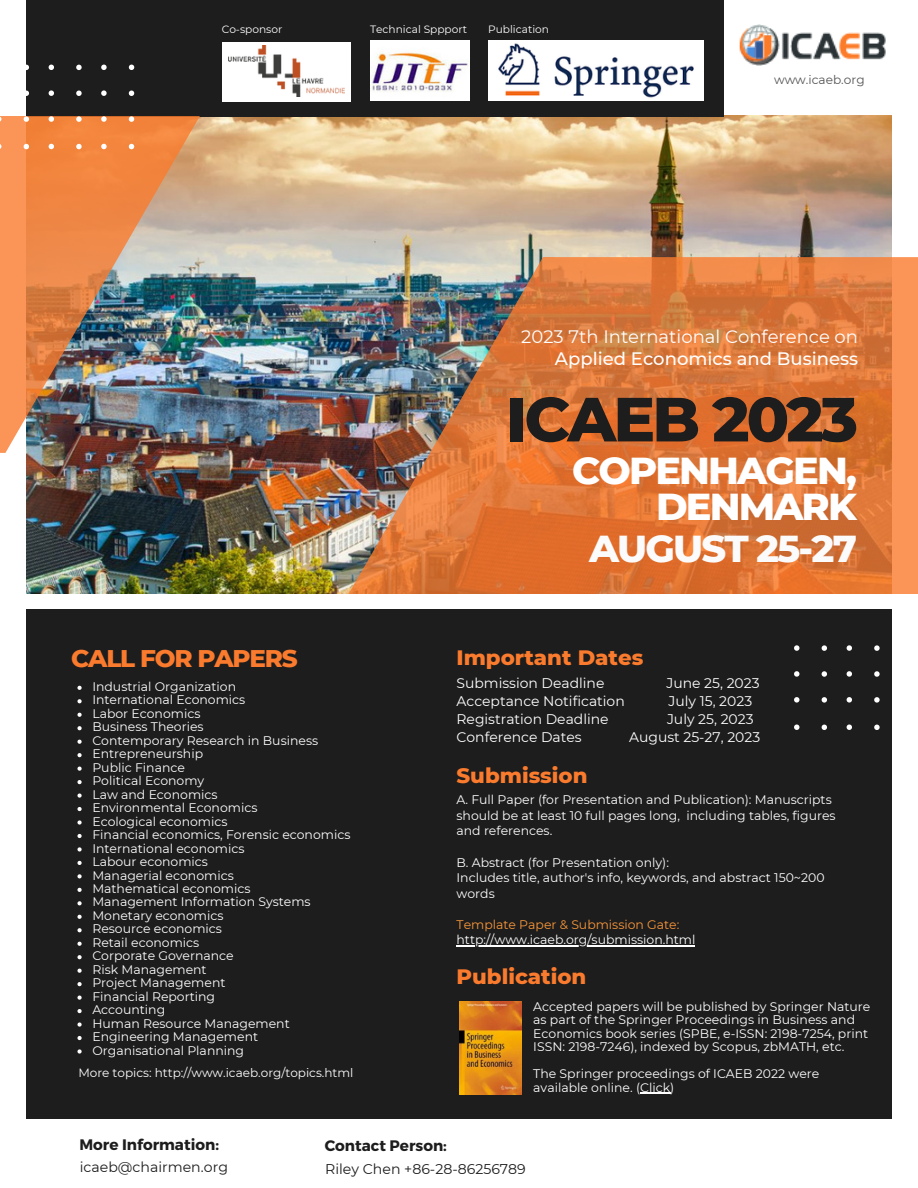
<style>
.page{position:relative;width:918px;height:1188px;background:#fff}
.page>*{position:absolute;margin:0;border:0;box-sizing:border-box;transform-origin:0 0}
.t1{font:800 62.25px "Montserrat";letter-spacing:-.05em;color:#1e1d1d}
.t2{font:800 38.25px/36px "Montserrat";letter-spacing:-.05em;color:#fff;text-align:right}
.t3{font:800 38.25px "Montserrat";letter-spacing:-.05em;color:#fcfbfb}
.t4{font:800 24.6px "Montserrat";letter-spacing:-.05em;color:#fa7b2d}
.t5{font:800 21.3px "Montserrat";color:#fa7b2d}
.t6{font:18px/22.5px "Montserrat";color:#fff;text-align:right}
.t7{font:700 15.15px "Montserrat";color:#1e1d1d}
.t8{font:14.1px "Montserrat";color:#1e1d1d}
.t9{font:13.95px "Montserrat";color:#fff}
.t10{font:12.45px/13.5px "Montserrat";color:#fff}
.t11{font:12.45px "Montserrat";color:#f8973a}
.t12{font:12.15px "Montserrat";color:#545454}
.t13{font:12px "Montserrat";color:#fff}
.t14{font:10.65px "Montserrat";color:#fff}
.s1{font-weight:500}
</style>
<div class="page">
<img style="left:26px;top:116px;width:865px;height:478px">
<div style="left:26px;top:609px;width:865px;height:510px;background:#1e1d1d"></div>
<div style="left:26px;top:0;width:698px;height:116px;background:#1e1d1d"></div>
<img style="left:349px;top:257px;width:194px;height:337px">
<svg style="left:543px;top:257px;width:375px;height:337px;background:#de7739"></svg>
<img style="left:6px;top:116px;width:194px;height:337px">
<div style="left:0;top:116px;width:6px;height:337px;background:#fb9557"></div>
<svg style="left:0;top:65px;width:134px;height:84px"></svg>
<svg style="left:794px;top:645px;width:98px;height:85px"></svg>
<div style="left:222px;top:42px;width:128px;height:59px;background:#fff"></div>
<img style="left:228px;top:45px;width:116px;height:52px">
<img style="left:370px;top:41px;width:99px;height:59px">
<img style="left:488px;top:41px;width:215px;height:59px">
<img style="left:739px;top:25px;width:147px;height:40px">
<img style="left:459px;top:1002px;width:63px;height:93px">
<hr style="left:457px;top:945px;width:238px;height:1px;background:#fff">
<hr style="left:640px;top:1093px;width:30px;height:1px;background:#fff">
<svg style="left:77px;top:686px;width:5px;height:4px"></svg>
<svg style="left:77px;top:699px;width:5px;height:4px"></svg>
<svg style="left:77px;top:713px;width:5px;height:4px"></svg>
<svg style="left:77px;top:726px;width:5px;height:4px"></svg>
<svg style="left:77px;top:740px;width:5px;height:4px"></svg>
<svg style="left:77px;top:753px;width:5px;height:4px"></svg>
<svg style="left:77px;top:767px;width:5px;height:4px"></svg>
<svg style="left:77px;top:780px;width:5px;height:4px"></svg>
<svg style="left:77px;top:794px;width:5px;height:4px"></svg>
<svg style="left:77px;top:807px;width:5px;height:4px"></svg>
<svg style="left:77px;top:820px;width:5px;height:5px"></svg>
<svg style="left:77px;top:834px;width:5px;height:4px"></svg>
<svg style="left:77px;top:847px;width:5px;height:5px"></svg>
<svg style="left:77px;top:861px;width:5px;height:4px"></svg>
<svg style="left:77px;top:874px;width:5px;height:4px"></svg>
<svg style="left:77px;top:888px;width:5px;height:4px"></svg>
<svg style="left:77px;top:901px;width:5px;height:4px"></svg>
<svg style="left:77px;top:915px;width:5px;height:4px"></svg>
<svg style="left:77px;top:928px;width:5px;height:4px"></svg>
<svg style="left:77px;top:942px;width:5px;height:4px"></svg>
<svg style="left:77px;top:955px;width:5px;height:4px"></svg>
<svg style="left:77px;top:969px;width:5px;height:4px"></svg>
<svg style="left:77px;top:982px;width:5px;height:4px"></svg>
<svg style="left:77px;top:996px;width:5px;height:4px"></svg>
<svg style="left:77px;top:1009px;width:5px;height:4px"></svg>
<svg style="left:77px;top:1022px;width:5px;height:5px"></svg>
<svg style="left:77px;top:1036px;width:5px;height:4px"></svg>
<svg style="left:77px;top:1049px;width:5px;height:5px"></svg>
<p class="t14" style="left:222px;top:23px;width:62px">Co-sponsor</p>
<p class="t14" style="left:370px;top:23px;width:98px">Technical Sppport</p>
<p class="t14" style="left:488px;top:23px;width:62px">Publication</p>
<p class="t12" style="left:774px;top:72px;width:92px">www.icaeb.org</p>
<p class="t6" style="left:521px;top:325px;width:338px">2023 7th International Conference on<br><span class="s1">Applied Economics and Business</span></p>
<p class="t1" style="left:506px;top:381px;width:353px">ICAEB 2023</p>
<p class="t2" style="left:572px;top:452px;width:286px">COPENHAGEN,<br>DENMARK</p>
<p class="t3" style="left:589px;top:525px;width:269px">AUGUST 25-27</p>
<p class="t4" style="left:71px;top:644px;width:228px">CALL FOR PAPERS</p>
<p class="t10" style="left:92px;top:680px;width:145px">Industrial Organization</p>
<p class="t10" style="left:92px;top:693px;width:154px">International Economics</p>
<p class="t10" style="left:92px;top:707px;width:110px">Labor Economics</p>
<p class="t10" style="left:92px;top:720px;width:113px">Business Theories</p>
<p class="t10" style="left:92px;top:734px;width:227px">Contemporary Research in Business</p>
<p class="t10" style="left:92px;top:747px;width:112px">Entrepreneurship</p>
<p class="t10" style="left:92px;top:761px;width:94px">Public Finance</p>
<p class="t10" style="left:92px;top:774px;width:114px">Political Economy</p>
<p class="t10" style="left:92px;top:787px;width:127px">Law and Economics</p>
<p class="t10" style="left:92px;top:801px;width:167px">Environmental Economics</p>
<p class="t10" style="left:92px;top:814px;width:137px">Ecological economics</p>
<p class="t10" style="left:92px;top:828px;width:260px">Financial economics, Forensic economics</p>
<p class="t10" style="left:92px;top:841px;width:154px">International economics</p>
<p class="t10" style="left:92px;top:855px;width:117px">Labour economics</p>
<p class="t10" style="left:92px;top:868px;width:143px">Managerial economics</p>
<p class="t10" style="left:92px;top:882px;width:160px">Mathematical economics</p>
<p class="t10" style="left:92px;top:895px;width:220px">Management Information Systems</p>
<p class="t10" style="left:92px;top:909px;width:133px">Monetary economics</p>
<p class="t10" style="left:92px;top:922px;width:131px">Resource economics</p>
<p class="t10" style="left:92px;top:936px;width:108px">Retail economics</p>
<p class="t10" style="left:92px;top:949px;width:143px">Corporate Governance</p>
<p class="t10" style="left:92px;top:963px;width:116px">Risk Management</p>
<p class="t10" style="left:92px;top:976px;width:135px">Project Management</p>
<p class="t10" style="left:92px;top:990px;width:124px">Financial Reporting</p>
<p class="t10" style="left:92px;top:1003px;width:74px">Accounting</p>
<p class="t10" style="left:92px;top:1016px;width:199px">Human Resource Management</p>
<p class="t10" style="left:92px;top:1030px;width:167px">Engineering Management</p>
<p class="t10" style="left:92px;top:1043px;width:153px">Organisational Planning</p>
<p class="t13" style="left:78px;top:1065px;width:277px">More topics: http://www.icaeb.org/topics.html</p>
<p class="t5" style="left:457px;top:645px;width:188px">Important Dates</p>
<p class="t9" style="left:457px;top:674px;width:149px">Submission Deadline</p>
<p class="t9" style="left:666px;top:674px;width:95px">June 25, 2023</p>
<p class="t9" style="left:457px;top:692px;width:170px">Acceptance Notification</p>
<p class="t9" style="left:669px;top:692px;width:85px">July 15, 2023</p>
<p class="t9" style="left:457px;top:710px;width:154px">Registration Deadline</p>
<p class="t9" style="left:667px;top:710px;width:88px">July 25, 2023</p>
<p class="t9" style="left:457px;top:728px;width:127px">Conference Dates</p>
<p class="t9" style="left:629px;top:728px;width:133px">August 25-27, 2023</p>
<p class="t5" style="left:457px;top:762px;width:133px">Submission</p>
<p class="t10" style="left:457px;top:792px;width:381px;line-height:15.6px">A. Full Paper (for Presentation and Publication): Manuscripts should be at least 10 full pages long, including tables, figures and references.</p>
<p class="t10" style="left:457px;top:855px;width:214px">B. Abstract (for Presentation only):</p>
<p class="t10" style="left:457px;top:870px;width:370px;line-height:15.6px">Includes title, author's info, keywords, and abstract 150~200 words</p>
<p class="t11" style="left:457px;top:917px;width:224px">Template Paper &amp; Submission Gate:</p>
<p class="t10" style="left:457px;top:933px;width:240px">http://www.icaeb.org/submission.html</p>
<p class="t5" style="left:457px;top:963px;width:131px">Publication</p>
<p class="t10" style="left:533px;top:1000px;width:339px">Accepted papers will be published by Springer Nature as part of the Springer Proceedings in Business and Economics book series (SPBE, e-ISSN: 2198-7254, print ISSN: 2198-7246), indexed by Scopus, zbMATH, etc.</p>
<p class="t10" style="left:533px;top:1067px;width:288px">The Springer proceedings of ICAEB 2022 were available online. (Click)</p>
<p class="t7" style="left:79px;top:1135px;width:141px">More Information:</p>
<p class="t7" style="left:325px;top:1136px;width:124px">Contact Person:</p>
<p class="t8" style="left:80px;top:1158px;width:150px">icaeb@chairmen.org</p>
<p class="t8" style="left:325px;top:1161px;width:202px">Riley Chen +86-28-86256789</p>
</div>
